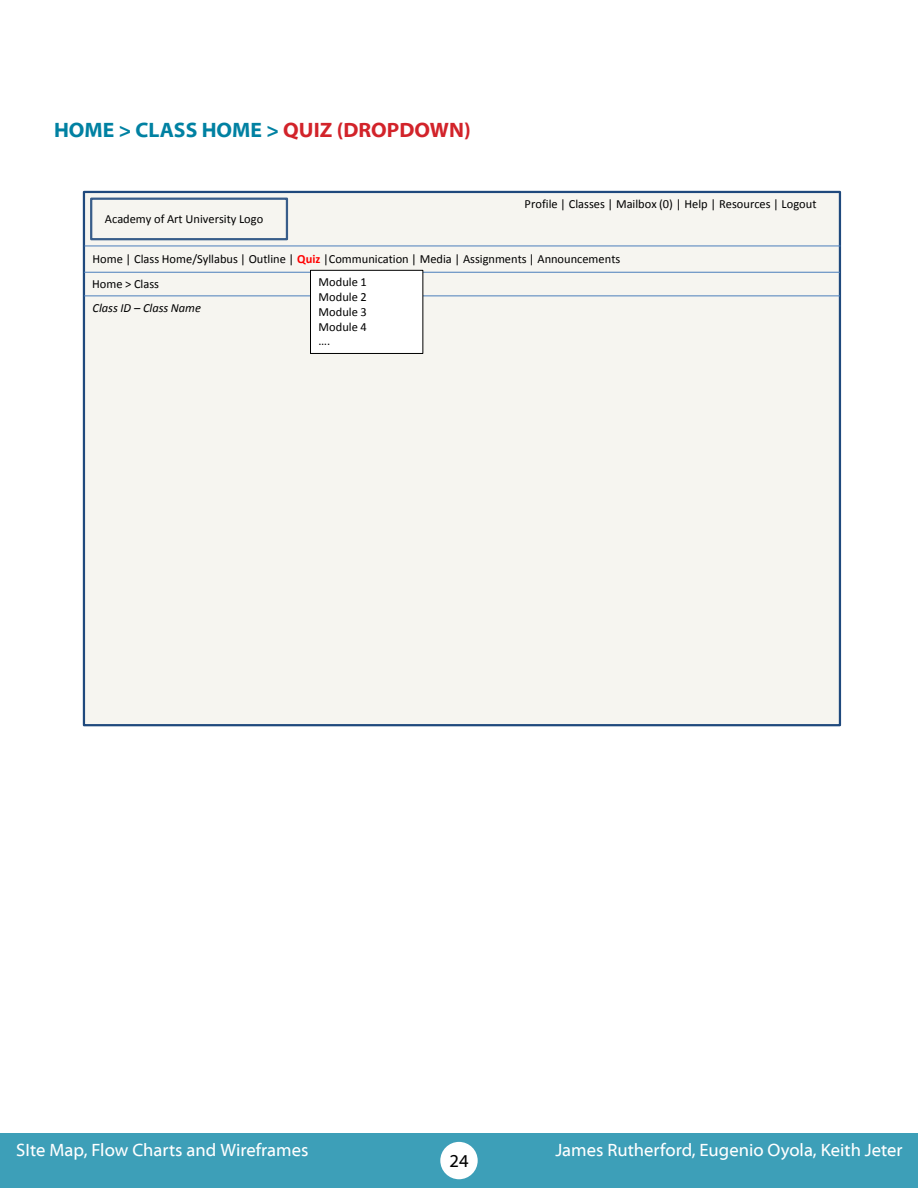
<style>
.page{position:relative;width:918px;height:1188px;background:#fff}
.page>*{position:absolute;margin:0;border:0;box-sizing:border-box;transform-origin:0 0}
.t1{font:700 21px "Myriad Web Pro";color:#0081a2}
.t2{font:18px "Myriad Web Pro";color:#fff}
.t3{font:18px "Myriad Web Pro";color:#000}
.t4{font:12.45px/14.9px "Calibri";color:#000}
.t5{font:italic 12.45px "Calibri";color:#000}
.s1{color:#d2232a}
.s2{font-weight:700;color:#f00}
</style>
<div class="page">
<div style="left:0;top:1133px;width:918px;height:55px;background:#3d9fb8"></div>
<div style="left:440px;top:1142px;width:38px;height:37px;background:#fff;border-radius:50%"></div>
<div style="left:84px;top:192px;width:756px;height:533px;background:#f6f5f0"></div>
<hr style="left:84px;top:246px;width:756px;height:1px;background:#4a7ebb">
<div style="left:90px;top:198px;width:198px;height:42px;border:2px solid #385d8a"></div>
<hr style="left:84px;top:272px;width:756px;height:1px;background:#4a7ebb">
<hr style="left:84px;top:295px;width:756px;height:1px;background:#4a7ebb">
<div style="left:310px;top:270px;width:113px;height:83px;background:#fff"></div>
<div style="left:310px;top:270px;width:113px;height:84px;border:1px solid #000"></div>
<h1 class="t1" style="left:54px;top:119px;width:418px">HOME &gt; CLASS HOME &gt; <span class="s1">QUIZ (DROPDOWN)</span></h1>
<p class="t4" style="left:105px;top:212px;width:160px">Academy of Art University Logo</p>
<p class="t4" style="left:525px;top:196px;width:293px">Profile | Classes | Mailbox (0) | Help | Resources | Logout</p>
<p class="t4" style="left:92px;top:246px;width:530px;line-height:25px">Home | Class Home/Syllabus | Outline | <span class="s2">Quiz</span> |Communication | Media | Assignments | Announcements<br>Home &gt; Class</p>
<p class="t5" style="left:93px;top:299px;width:110px">Class ID – Class Name</p>
<p class="t4" style="left:319px;top:274px;width:50px;text-align:justify">Module 1<br>Module 2<br>Module 3<br>Module 4 ….</p>
<h2 class="t2" style="left:16px;top:1140px;width:294px">SIte Map, Flow Charts and Wireframes</h2>
<h2 class="t3" style="left:449px;top:1151px;width:21px">24</h2>
<h2 class="t2" style="left:555px;top:1140px;width:349px">James Rutherford, Eugenio Oyola, Keith Jeter</h2>
</div>
